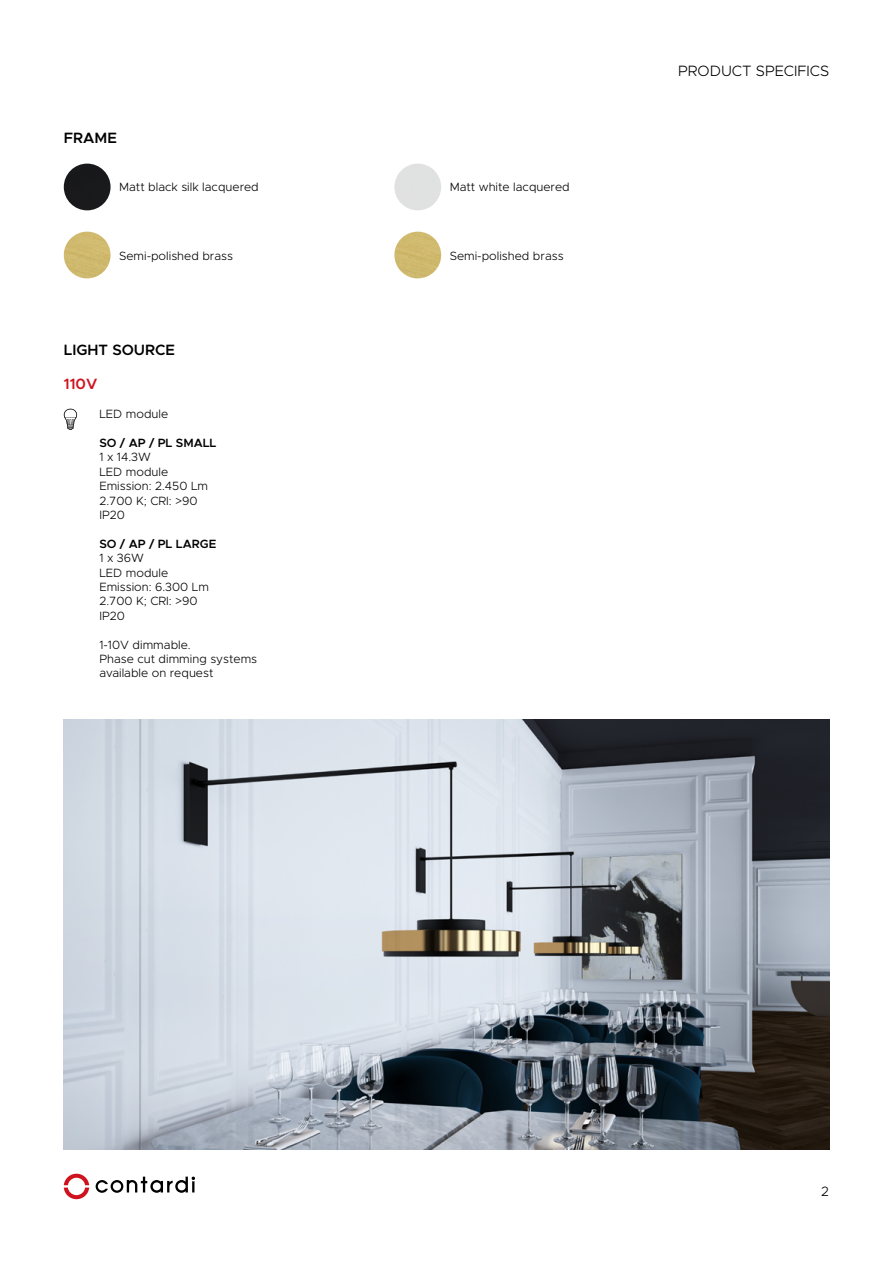
<style>
.page{position:relative;width:893px;height:1263px;background:#fff}
.page>*{position:absolute;margin:0;border:0;box-sizing:border-box;transform-origin:0 0}
.t1{font:300 15px "Metropolis";color:#000}
.t2{font:600 15px "Metropolis";color:#000}
.t3{font:600 15px "Metropolis";color:#cf131e}
.t4{font:300 13.5px "Metropolis";color:#000}
.t5{font:300 12px/14.4px "Metropolis";color:#000}
.t6{font:600 12px "Metropolis";color:#000}
</style>
<div class="page">
<svg style="left:96px;top:1176px;width:99px;height:17px"></svg>
<svg style="left:64px;top:1174px;width:25px;height:25px"></svg>
<div style="left:64px;top:164px;width:47px;height:46px;background:#19191b;border-radius:23px"></div>
<div style="left:64px;top:232px;width:47px;height:46px;background:#cfba6e;border-radius:23px"></div>
<div style="left:394px;top:164px;width:47px;height:46px;background:#e0e1e1;border-radius:23px"></div>
<div style="left:394px;top:232px;width:47px;height:46px;background:#cfba6e;border-radius:23px"></div>
<svg style="left:64px;top:409px;width:13px;height:21px"></svg>
<img style="left:64px;top:720px;width:765px;height:429px">
<p class="t2" style="left:64px;top:129px;width:55px">FRAME</p>
<p class="t5" style="left:119px;top:180px;width:141px">Matt black silk lacquered</p>
<p class="t5" style="left:119px;top:248px;width:115px">Semi-polished brass</p>
<p class="t2" style="left:64px;top:340px;width:113px">LIGHT SOURCE</p>
<p class="t3" style="left:64px;top:374px;width:35px">110V</p>
<p class="t5" style="left:99px;top:407px;width:70px">LED module</p>
<p class="t6" style="left:99px;top:435px;width:119px">SO / AP / PL SMALL</p>
<p class="t5" style="left:99px;top:450px;width:110px">1 x 14.3W<br>LED module<br>Emission: 2.450 Lm<br>2.700 K; CRI: &gt;90<br>IP20</p>
<p class="t6" style="left:99px;top:536px;width:118px">SO / AP / PL LARGE</p>
<p class="t5" style="left:99px;top:551px;width:111px">1 x 36W<br>LED module<br>Emission: 6.300 Lm<br>2.700 K; CRI: &gt;90<br>IP20</p>
<p class="t5" style="left:99px;top:637px;width:159px">1-10V dimmable.<br>Phase cut dimming systems available on request</p>
<p class="t5" style="left:450px;top:180px;width:122px">Matt white lacquered</p>
<p class="t5" style="left:450px;top:248px;width:115px">Semi-polished brass</p>
<p class="t1" style="left:678px;top:62px;width:152px">PRODUCT SPECIFICS</p>
<p class="t4" style="left:821px;top:1183px;width:9px">2</p>
</div>
